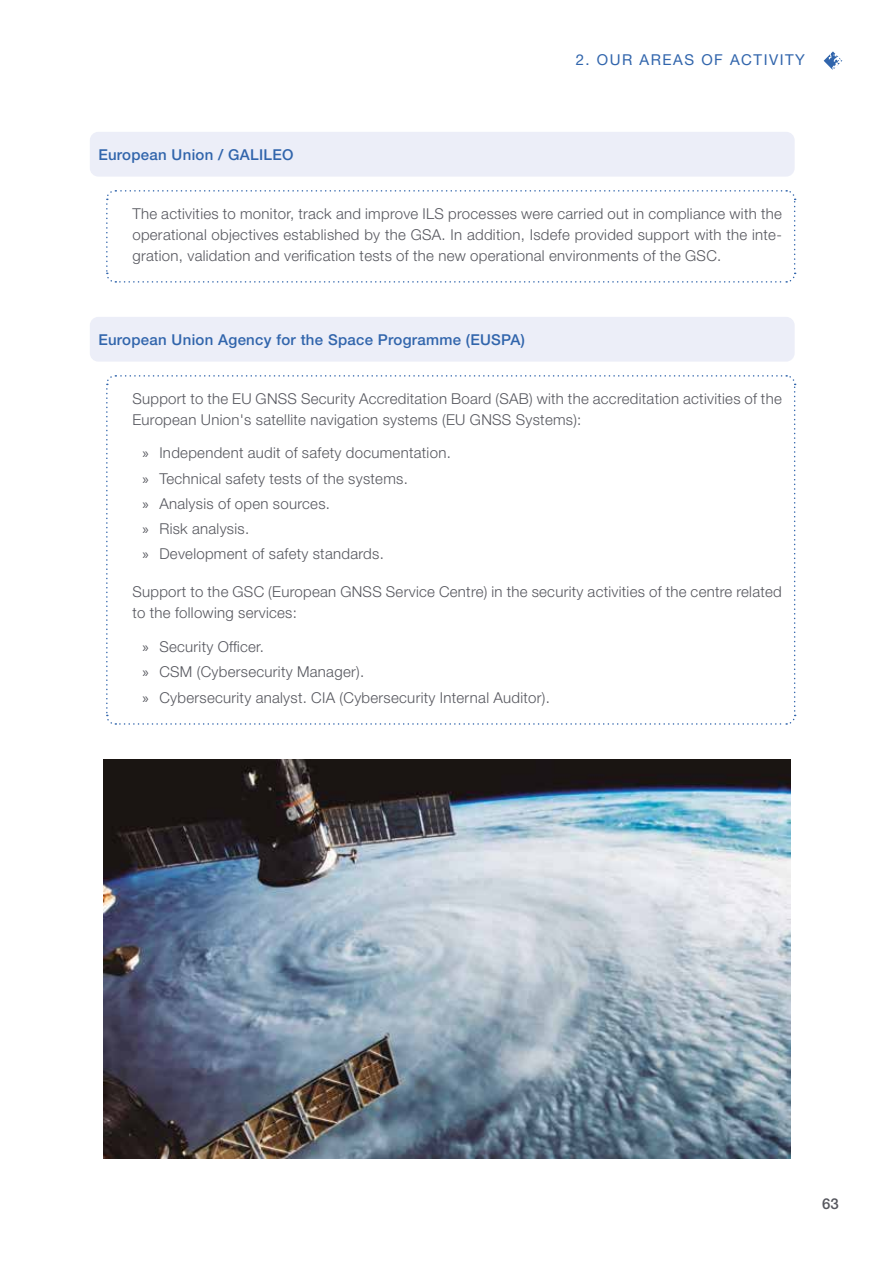
<style>
.page{position:relative;width:893px;height:1263px;background:#fff}
.page>*{position:absolute;margin:0;border:0;box-sizing:border-box;transform-origin:0 0}
.t1{font:300 15px/25.2px "Helvetica Neue LT Std";letter-spacing:.02em;color:#56575e}
.t2{font:500 15px "Helvetica Neue LT Std";letter-spacing:.02em;color:#3165ac}
.t3{font:15px "Helvetica Neue LT Std";letter-spacing:.1em;color:#3165ac}
.t4{font:500 15px "Helvetica Neue LT Std";color:#56575e}
.s1{font-family:"Myriad Pro";font-weight:400}
</style>
<div class="page">
<svg style="left:824px;top:51px;width:18px;height:19px"></svg>
<img style="left:103px;top:759px;width:687px;height:400px">
<div style="left:90px;top:132px;width:705px;height:45px;background:#eceef8;border-radius:9px"></div>
<svg style="left:106px;top:190px;width:690px;height:93px"></svg>
<div style="left:90px;top:317px;width:705px;height:45px;background:#eceef8;border-radius:9px"></div>
<svg style="left:106px;top:375px;width:690px;height:350px"></svg>
<p class="t2" style="left:98px;top:145px;width:197px">European Union / GALILEO</p>
<p class="t3" style="left:576px;top:50px;width:231px">2. OUR AREAS OF ACTIVITY</p>
<p class="t1" style="left:132px;top:202px;width:651px;line-height:21px;text-align:justify">The activities to monitor, track and improve ILS processes were carried out in compliance with the operational objectives established by the GSA. In addition, Isdefe provided support with the inte&shy;gration, validation and verification tests of the new operational environments of the GSC.</p>
<p class="t2" style="left:98px;top:330px;width:428px">European Union Agency for the Space Programme (EUSPA)</p>
<p class="t1" style="left:132px;top:387px;width:651px;line-height:21px">Support to the EU GNSS Security Accreditation Board (SAB) with the accreditation activities of the<br>European Union's satellite navigation systems (EU GNSS Systems):</p>
<p class="t1" style="left:142px;top:440px;width:310px"><span class="s1">»</span> Independent audit of safety documentation. <span class="s1">»</span> Technical safety tests of the systems.<br><span class="s1">»</span> Analysis of open sources.<br><span class="s1">»</span> Risk analysis.<br><span class="s1">»</span> Development of safety standards.</p>
<p class="t1" style="left:132px;top:581px;width:651px;line-height:21px">Support to the GSC (European GNSS Service Centre) in the security activities of the centre related to the following services:</p>
<p class="t1" style="left:142px;top:634px;width:409px"><span class="s1">»</span> Security Officer.<br><span class="s1">»</span> CSM (Cybersecurity Manager).<br><span class="s1">»</span> Cybersecurity analyst. CIA (Cybersecurity Internal Auditor).</p>
<p class="t4" style="left:822px;top:1194px;width:18px">63</p>
</div>
